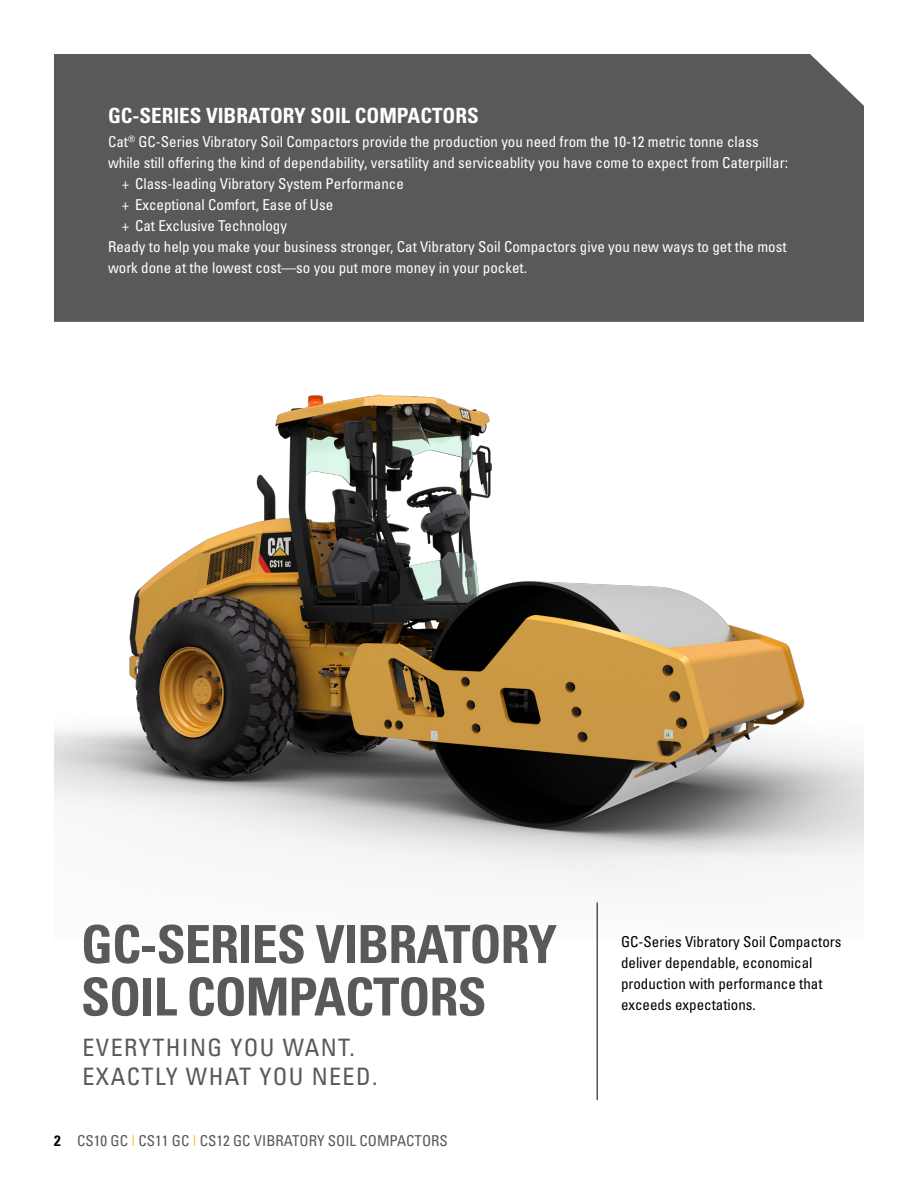
<style>
.page{position:relative;width:918px;height:1188px;background:#fff}
.page>*{position:absolute;margin:0;border:0;box-sizing:border-box;transform-origin:0 0}
.t1{font:700 condensed 52.5px/52.5px "Univers";letter-spacing:-.02em;color:#58595b}
.t2{font:condensed 24px/28.5px "Univers";letter-spacing:.06em;color:#58595b}
.t3{font:700 condensed 21px "Univers";color:#fff}
.t4{font:condensed 15px "Univers";color:#fff}
.t5{font:condensed 15px/21px "Univers";color:#000}
.t6{font:condensed 15px "Univers";color:#58595b}
.s1{font-weight:700;color:#000}
.s2{color:#fdba12}
</style>
<div class="page">
<div style="left:54px;top:54px;width:810px;height:268px;background:#58595b"></div>
<img style="left:54px;top:394px;width:810px;height:547px">
<hr style="left:597px;top:903px;width:1px;height:197px;background:#000">
<h3 class="t3" style="left:108px;top:103px;width:372px">GC-SERIES VIBRATORY SOIL COMPACTORS</h3>
<p class="t4" style="left:108px;top:132px;width:652px">Cat<sup>®</sup> GC-Series Vibratory Soil Compactors provide the production you need from the 10-12 metric tonne class</p>
<p class="t4" style="left:108px;top:153px;width:682px">while still offering the kind of dependability, versatility and serviceablity you have come to expect from Caterpillar:</p>
<p class="t4" style="left:122px;top:174px;width:284px">+ Class-leading Vibratory System Performance</p>
<p class="t4" style="left:122px;top:195px;width:213px">+ Exceptional Comfort, Ease of Use</p>
<p class="t4" style="left:122px;top:216px;width:167px">+ Cat Exclusive Technology</p>
<p class="t4" style="left:108px;top:237px;width:680px">Ready to help you make your business stronger, Cat Vibratory Soil Compactors give you new ways to get the most</p>
<p class="t4" style="left:108px;top:258px;width:421px">work done at the lowest cost—so you put more money in your pocket.</p>
<h1 class="t1" style="left:81px;top:917px;width:478px">GC-SERIES VIBRATORY<br>SOIL COMPACTORS</h1>
<p class="t5" style="left:621px;top:931px;width:222px">GC-Series Vibratory Soil Compactors deliver dependable, economical production with performance that exceeds expectations.</p>
<h2 class="t2" style="left:82px;top:1033px;width:297px">EVERYTHING YOU WANT.<br>EXACTLY WHAT YOU NEED.</h2>
<p class="t6" style="left:54px;top:1131px;width:395px"><span class="s1">2</span> CS10 GC <span class="s2">|</span> CS11 GC <span class="s2">|</span> CS12 GC VIBRATORY SOIL COMPACTORS</p>
</div>
